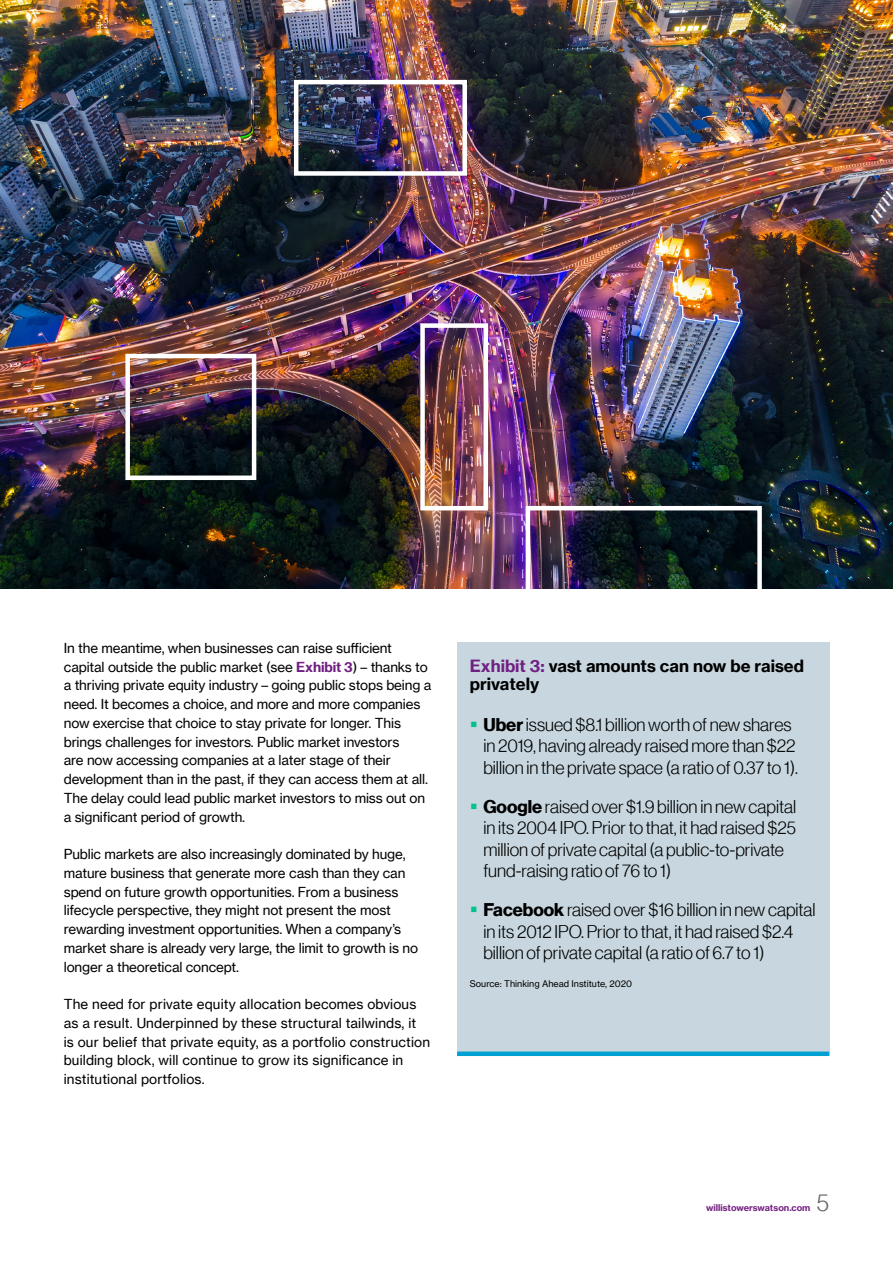
<style>
.page{position:relative;width:893px;height:1263px;background:#fff}
.page>*{position:absolute;margin:0;border:0;box-sizing:border-box;transform-origin:0 0}
.t1{font:24px "N Haas Grotesk DS Pro 45 Lt";color:#63666a}
.t2{font:18px/21.6px "N Haas Grotesk DS Pro 45 Lt";color:#000}
.t3{font:16.5px/18.8px "N Haas Grotesk TX Pro 75 Bd";color:#000}
.t4{font:13.5px/18.8px "N Haas Grotesk TX Pro 55 Rg";letter-spacing:-.01em;color:#000}
.t5{font:13.5px/18.8px "N Haas Grotesk TX Pro 55 Rg";letter-spacing:.01em;color:#000}
.t6{font:9px "N Haas Grotesk TX Pro 55 Rg";color:#000}
.t7{font:9px "N Haas Grotesk TX Pro 75 Bd";color:#752383}
.s1{font-family:"N Haas Grotesk TX Pro 75 Bd";color:#702082}
.s2{color:#702082}
.s3{font-family:"N Haas Grotesk DS Pro 75 Bd"}
</style>
<div class="page">
<img style="left:0;top:0;width:893px;height:588px">
<div style="left:526px;top:506px;width:236px;height:126px;border:4px solid #fff"></div>
<div style="left:294px;top:80px;width:173px;height:96px;border:4px solid #fff"></div>
<div style="left:420px;top:323px;width:68px;height:187px;border:4px solid #fff"></div>
<div style="left:125px;top:354px;width:131px;height:126px;border:4px solid #fff"></div>
<div style="left:457px;top:643px;width:372px;height:413px;background:#c8d7df"></div>
<div style="left:457px;top:1051px;width:372px;height:5px;background:#00a0d2"></div>
<p class="t4" style="left:64px;top:638px;width:369px">In the meantime, when businesses can raise sufficient capital outside the public market (see <span class="s1">Exhibit 3</span>) – thanks to a thriving private equity industry – going public stops being a need. It becomes a choice, and more and more companies now exercise that choice to stay private for longer. This brings challenges for investors. Public market investors<br>are now accessing companies at a later stage of their development than in the past, if they can access them at all.<br>The delay could lead public market investors to miss out on a significant period of growth.</p>
<p class="t4" style="left:64px;top:845px;width:356px">Public markets are also increasingly dominated by huge, mature business that generate more cash than they can spend on future growth opportunities. From a business lifecycle perspective, they might not present the most rewarding investment opportunities. When a company’s market share is already very large, the limit to growth is no longer a theoretical concept.</p>
<p class="t5" style="left:64px;top:995px;width:368px">The need for private equity allocation becomes obvious as a result. Underpinned by these structural tailwinds, it<br>is our belief that private equity, as a portfolio construction building block, will continue to grow its significance in institutional portfolios.</p>
<p class="t3" style="left:470px;top:656px;width:336px"><span class="s2">Exhibit 3:</span> vast amounts can now be raised privately</p>
<h2 class="t2" style="left:483px;top:714px;width:316px"><span class="s3">Uber</span> issued $8.1 billion worth of new shares in 2019, having already raised more than $22 billion in the private space (a ratio of 0.37 to 1).</h2>
<h2 class="t2" style="left:483px;top:795px;width:314px"><span class="s3">Google</span> raised over $1.9 billion in new capital in its 2004 IPO. Prior to that, it had raised $25 million of private capital (a public-to-private fund-raising ratio of 76 to 1)</h2>
<h2 class="t2" style="left:483px;top:899px;width:334px"><span class="s3">Facebook</span> raised over $16 billion in new capital in its 2012 IPO. Prior to that, it had raised $2.4 billion of private capital (a ratio of 6.7 to 1)</h2>
<p class="t6" style="left:470px;top:978px;width:164px">Source: Thinking Ahead Institute, 2020</p>
<p class="t7" style="left:706px;top:1202px;width:106px">willistowerswatson.com</p>
<h1 class="t1" style="left:817px;top:1189px;width:14px">5</h1>
</div>
